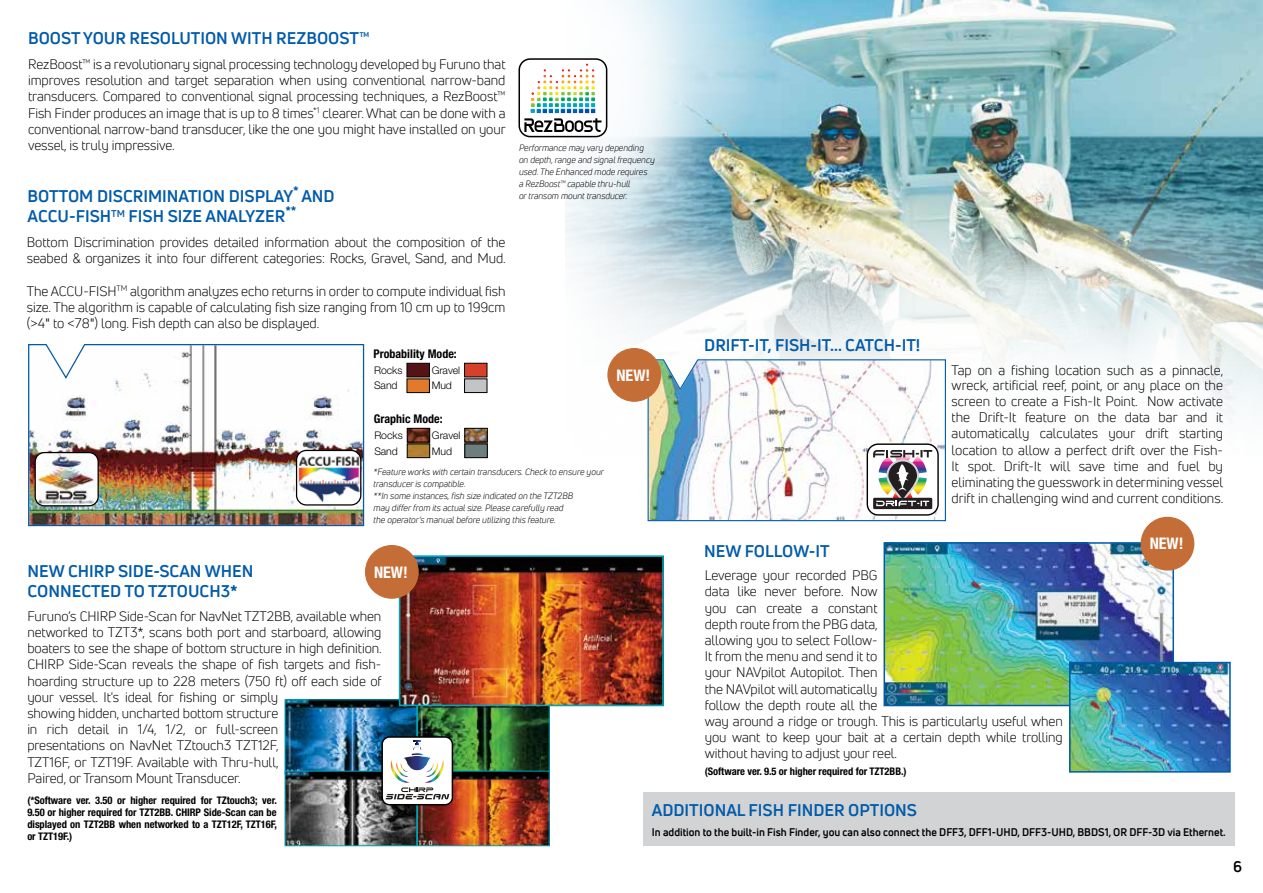
<style>
.page{position:relative;width:1263px;height:893px;background:#fff}
.page>*{position:absolute;margin:0;border:0;box-sizing:border-box;transform-origin:0 0}
.t1{font:700 16.5px/20.5px "Uni Neue";color:#005baa}
.t2{font:700 condensed 16.05px "Helvetica Neue LT Std";color:#fff}
.t3{font:700 15px "Uni Neue";color:#000}
.t4{font:13.5px/16.2px "Uni Neue";letter-spacing:-.005em;color:#000;text-align:justify}
.t5{font:700 condensed 12px "Helvetica Neue LT Std";color:#000}
.t6{font:700 10.8px "Uni Neue";color:#000}
.t7{font:700 condensed 10.5px/12px "Helvetica Neue LT Std";letter-spacing:-.005em;color:#000;text-align:justify}
.t8{font:300 10.5px "Helvetica Neue LT Std";letter-spacing:-.005em;color:#000}
.t9{font:italic 9px/12px "Uni Neue";color:#000}
.s1{font-family:"Helvetica Neue LT Std";font-weight:300}
</style>
<div class="page">
<img style="left:781px;top:0;width:482px;height:184px">
<img style="left:710px;top:0;width:71px;height:209px">
<div style="left:64px;top:7px;width:726px;height:698px;background:#fff;border-radius:50%"></div>
<svg style="left:284px;top:220px;width:437px;height:627px"></svg>
<div style="left:497px;top:194px;width:726px;height:699px;background:#fff;border-radius:50%"></div>
<svg style="left:759px;top:184px;width:504px;height:523px"></svg>
<div style="left:416px;top:0;width:294px;height:240px;background:#fff;opacity:.75"></div>
<div style="left:519px;top:59px;width:88px;height:78px;background:#fff;border-radius:11px"></div>
<img style="left:524px;top:64px;width:77px;height:68px">
<div style="left:518px;top:58px;width:89px;height:79px;border:2px solid #000;border-radius:11px"></div>
<div style="left:644px;top:792px;width:591px;height:54px;background:#d1d3d4"></div>
<img style="left:28px;top:343px;width:337px;height:184px">
<img style="left:298px;top:451px;width:62px;height:53px">
<div style="left:296px;top:450px;width:65px;height:56px;border:1px solid #000;border-radius:10px"></div>
<img style="left:37px;top:453px;width:59px;height:53px">
<div style="left:35px;top:452px;width:64px;height:54px;border:1px solid #000;border-radius:9px"></div>
<svg style="left:647px;top:358px;width:299px;height:164px"></svg>
<div style="left:867px;top:444px;width:71px;height:71px;background:#fff;border-radius:11px"></div>
<svg style="left:873px;top:498px;width:59px;height:11px"></svg>
<svg style="left:873px;top:450px;width:59px;height:56px"></svg>
<div style="left:867px;top:443px;width:72px;height:73px;border:1px solid #000;border-radius:11px"></div>
<div style="left:407px;top:363px;width:23px;height:14px;background:#561315;border:1px solid #000"></div>
<div style="left:407px;top:379px;width:23px;height:14px;background:#e17a2b;border:1px solid #000"></div>
<div style="left:464px;top:363px;width:23px;height:14px;background:#d74029;border:1px solid #000"></div>
<div style="left:464px;top:379px;width:23px;height:14px;background:#c3c4c6;border:1px solid #000"></div>
<img style="left:467px;top:446px;width:18px;height:10px">
<div style="left:465px;top:444px;width:22px;height:14px;border:1px solid #000"></div>
<img style="left:409px;top:446px;width:19px;height:10px">
<div style="left:407px;top:444px;width:23px;height:14px;border:1px solid #000"></div>
<img style="left:467px;top:430px;width:18px;height:10px">
<div style="left:465px;top:428px;width:22px;height:14px;border:1px solid #000"></div>
<img style="left:409px;top:430px;width:19px;height:10px">
<div style="left:407px;top:428px;width:23px;height:14px;border:1px solid #000"></div>
<img style="left:886px;top:545px;width:285px;height:158px">
<div style="left:883px;top:542px;width:291px;height:164px;border:2px solid #005baa"></div>
<div style="left:1141px;top:517px;width:53px;height:53px;background:#c56d36;border-radius:50%"></div>
<div style="left:1140px;top:517px;width:54px;height:53px;border:1px solid #c56d36;border-radius:50%"></div>
<img style="left:1072px;top:665px;width:156px;height:105px">
<div style="left:1069px;top:662px;width:162px;height:111px;border:2px solid #005baa"></div>
<img style="left:287px;top:701px;width:261px;height:70px">
<div style="left:285px;top:699px;width:132px;height:76px;border:1px solid #00a5ba"></div>
<img style="left:287px;top:773px;width:261px;height:71px">
<div style="left:285px;top:771px;width:132px;height:75px;border:1px solid #00a5ba"></div>
<div style="left:417px;top:699px;width:133px;height:76px;border:1px solid #00a5ba"></div>
<div style="left:417px;top:771px;width:133px;height:75px;border:1px solid #00a5ba"></div>
<div style="left:382px;top:737px;width:70px;height:68px;background:#fff;border-radius:7px"></div>
<div style="left:381px;top:736px;width:72px;height:69px;border:2px solid #000;border-radius:7px"></div>
<svg style="left:386px;top:741px;width:63px;height:58px"></svg>
<img style="left:402px;top:558px;width:259px;height:145px">
<div style="left:399px;top:555px;width:265px;height:151px;border:2px solid #00a5ba"></div>
<div style="left:366px;top:546px;width:52px;height:52px;background:#c56d36;border-radius:50%"></div>
<div style="left:365px;top:545px;width:54px;height:54px;border:1px solid #c56d36;border-radius:50%"></div>
<div style="left:608px;top:349px;width:52px;height:52px;background:#c56d36;border-radius:50%"></div>
<div style="left:607px;top:348px;width:54px;height:54px;border:1px solid #c56d36;border-radius:50%"></div>
<p class="t1" style="left:28px;top:27px;width:343px">BOOST YOUR RESOLUTION WITH REZBOOST™</p>
<p class="t4" style="left:28px;top:56px;width:479px">RezBoost™ is a revolutionary signal processing technology developed by Furuno that improves resolution and target separation when using conventional narrow-band transducers. Compared to conventional signal processing techniques, a RezBoost™ Fish Finder produces an image that is up to 8 times<sup>*1</sup> clearer. What can be done with a conventional narrow-band transducer, like the one you might have installed on your vessel, is truly impressive.</p>
<p class="t1" style="left:28px;top:185px;width:309px">BOTTOM DISCRIMINATION DISPLAY<sup>*</sup> AND<br>ACCU-FISH<sup>TM</sup> FISH SIZE ANALYZER<sup>**</sup></p>
<p class="t4" style="left:27px;top:234px;width:480px">Bottom Discrimination provides detailed information about the composition of the seabed &amp; organizes it into four different categories: Rocks, Gravel, Sand, and Mud.</p>
<p class="t4" style="left:27px;top:283px;width:480px">The ACCU-FISH<sup>TM</sup> algorithm analyzes echo returns in order to compute individual fish size. The algorithm is capable of calculating fish size ranging from 10 cm up to 199cm (&gt;4<span class="s1">"</span> to &lt;78<span class="s1">"</span>) long. Fish depth can also be displayed.</p>
<p class="t5" style="left:373px;top:346px;width:85px">Probability Mode:</p>
<p class="t8" style="left:374px;top:364px;width:30px">Rocks</p>
<p class="t8" style="left:374px;top:379px;width:25px">Sand</p>
<p class="t8" style="left:432px;top:364px;width:30px">Gravel</p>
<p class="t8" style="left:432px;top:379px;width:22px">Mud</p>
<p class="t5" style="left:374px;top:411px;width:70px">Graphic Mode:</p>
<p class="t8" style="left:374px;top:429px;width:30px">Rocks</p>
<p class="t8" style="left:432px;top:429px;width:30px">Gravel</p>
<p class="t8" style="left:374px;top:444px;width:25px">Sand</p>
<p class="t8" style="left:432px;top:444px;width:22px">Mud</p>
<p class="t9" style="left:519px;top:142px;width:137px">Performance may vary depending on depth, range and signal frequency used. The Enhanced mode requires<br>a RezBoost™ capable thru-hull<br>or transom mount transducer.</p>
<p class="t2" style="left:616px;top:365px;width:35px">NEW!</p>
<p class="t9" style="left:373px;top:466px;width:232px">*Feature works with certain transducers. Check to ensure your transducer is compatible.<br>**In some instances, fish size indicated on the TZT2BB<br>may differ from its actual size. Please carefully read<br>the operator’s manual before utilizing this feature.</p>
<p class="t1" style="left:704px;top:334px;width:218px">DRIFT-IT, FISH-IT... CATCH-IT!</p>
<p class="t4" style="left:951px;top:362px;width:273px">Tap on a fishing location such as a pinnacle, wreck, artificial reef, point, or any place on the screen to create a Fish-It Point. Now activate the Drift-It feature on the data bar and it automatically calculates your drift starting location to allow a perfect drift over the Fish-It spot. Drift-It will save time and fuel by eliminating the guesswork in determining vessel drift in challenging wind and current conditions.</p>
<p class="t2" style="left:1150px;top:534px;width:35px">NEW!</p>
<p class="t1" style="left:704px;top:541px;width:127px">NEW FOLLOW-IT</p>
<p class="t4" style="left:705px;top:567px;width:360px;text-align:left">Leverage your recorded PBG<br>data like never before. Now<br>you can create a constant<br>depth route from the PBG data,<br>allowing you to select Follow-<br>It from the menu and send it to<br>your NAVpilot Autopilot. Then<br>the NAVpilot will automatically<br>follow the depth route all the<br>way around a ridge or trough. This is particularly useful when you want to keep your bait at a certain depth while trolling without having to adjust your reel.</p>
<p class="t7" style="left:705px;top:765px;width:203px">(Software ver. 9.5 or higher required for TZT2BB.)</p>
<p class="t1" style="left:28px;top:560px;width:227px">NEW CHIRP SIDE-SCAN WHEN<br>CONNECTED TO TZTOUCH3*</p>
<p class="t2" style="left:374px;top:562px;width:35px">NEW!</p>
<p class="t4" style="left:27px;top:608px;width:356px;text-align:left">Furuno’s CHIRP Side-Scan for NavNet TZT2BB, available when networked to TZT3*, scans both port and starboard, allowing boaters to see the shape of bottom structure in high definition.<br>CHIRP Side-Scan reveals the shape of fish targets and fish&shy;hoarding structure up to 228 meters (750 ft) off each side of your vessel. It's ideal for fishing or simply<br>showing hidden, uncharted bottom structure<br>in rich detail in 1/4, 1/2, or full-screen<br>presentations on NavNet TZtouch3 TZT12F,<br>TZT16F, or TZT19F. Available with Thru-hull,<br>Paired, or Transom Mount Transducer.</p>
<p class="t7" style="left:27px;top:794px;width:251px">(*Software ver. 3.50 or higher required for TZtouch3; ver.<br>9.50 or higher required for TZT2BB. CHIRP Side-Scan can be displayed on TZT2BB when networked to a TZT12F, TZT16F, or TZT19F.)</p>
<p class="t1" style="left:652px;top:799px;width:267px">ADDITIONAL FISH FINDER OPTIONS</p>
<p class="t6" style="left:652px;top:826px;width:575px">In addition to the built-in Fish Finder, you can also connect the DFF3, DFF1-UHD, DFF3-UHD, BBDS1, OR DFF-3D via Ethernet.</p>
<p class="t3" style="left:1233px;top:857px;width:10px">6</p>
</div>
